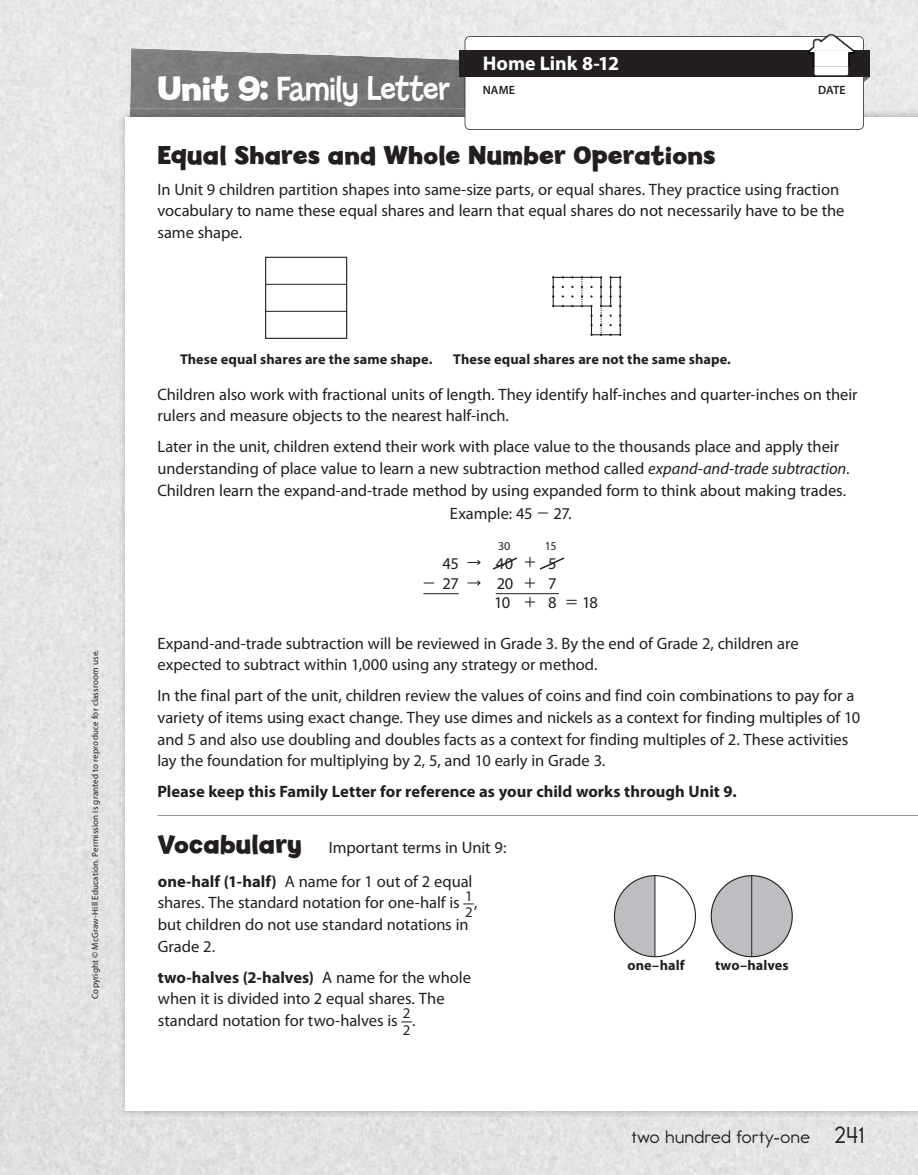
<style>
.page{position:relative;width:918px;height:1175px;background:#fff}
.page>*{position:absolute;margin:0;border:0;box-sizing:border-box;transform-origin:0 0}
.t1{font:36px "Billy";letter-spacing:-.025em;color:#fff}
.t2{font:700 27px "Billy";letter-spacing:.005em;color:#231f20}
.t3{font:700 19.8px "Myriad Pro";letter-spacing:-.005em;color:#fff}
.t4{font:18px "Report School Rg";letter-spacing:.025em;color:#231f20}
.t5{font:16.5px/21.8px "Myriad Pro";letter-spacing:-.005em;color:#231f20}
.t6{font:700 16.5px "Myriad Pro";color:#231f20}
.t7{font:14.85px "Myriad Pro";color:#231f20}
.t8{font:700 14.25px "Myriad Pro";letter-spacing:.005em;color:#231f20}
.t9{font:600 12px "Myriad Pro";letter-spacing:.01em;color:#231f20}
.t10{font:12px "Myriad Pro";color:#231f20}
.t11{font:9px "Myriad Pro";letter-spacing:.015em;color:#231f20}
.s1{font-weight:700}
.s2{font-style:italic}
.s3{font-family:"Uni Math 2"}
.s4{font-family:"Billy";font-weight:700;font-size:27px}
.s5{font-size:23.25px}
</style>
<div class="page">
<div style="left:0;top:0;width:157px;height:1174px;background:#e5e5e5"></div>
<div style="left:157px;top:1118px;width:761px;height:56px;background:#e3e3e3"></div>
<img style="left:130px;top:48px;width:329px;height:60px">
<img style="left:117px;top:268px;width:801px;height:850px">
<img style="left:117px;top:108px;width:52px;height:160px">
<img style="left:870px;top:108px;width:48px;height:9px">
<div style="left:126px;top:117px;width:792px;height:993px;background:#fff"></div>
<svg style="left:459px;top:34px;width:411px;height:96px"></svg>
<svg style="left:614px;top:875px;width:41px;height:81px"></svg>
<svg style="left:711px;top:875px;width:81px;height:81px"></svg>
<hr style="left:655px;top:875px;width:1px;height:81px;background:#231f20">
<hr style="left:751px;top:875px;width:1px;height:81px;background:#231f20">
<hr style="left:158px;top:815px;width:760px;height:1px;background:#939598">
<div style="left:265px;top:257px;width:82px;height:82px;border:1px solid #231f20"></div>
<hr style="left:266px;top:284px;width:81px;height:1px;background:#231f20">
<hr style="left:266px;top:311px;width:81px;height:1px;background:#231f20">
<svg style="left:552px;top:276px;width:69px;height:60px"></svg>
<svg style="left:467px;top:560px;width:14px;height:5px"></svg>
<svg style="left:467px;top:580px;width:14px;height:5px"></svg>
<hr style="left:496px;top:593px;width:63px;height:1px;background:#231f20">
<hr style="left:423px;top:593px;width:36px;height:1px;background:#231f20">
<svg style="left:492px;top:557px;width:26px;height:13px"></svg>
<svg style="left:540px;top:557px;width:25px;height:13px"></svg>
<p class="t11" style="left:92px;top:998px;width:350px;rotate:-90deg">Copyright © McGraw-Hill Education. Permission is granted to reproduce for classroom use.</p>
<p class="t1" style="left:158px;top:76px;width:294px"><span class="s1">U nit 9:</span> Family Letter</p>
<p class="t3" style="left:483px;top:56px;width:138px">Home Link 8-12</p>
<p class="t9" style="left:483px;top:83px;width:34px">NAME</p>
<p class="t9" style="left:818px;top:83px;width:29px">DATE</p>
<p class="t2" style="left:158px;top:146px;width:560px">Equal Shares and Whole Number Operations</p>
<p class="t5" style="left:158px;top:179px;width:689px">In Unit 9 children partition shapes into same-size parts, or equal shares. They practice using fraction vocabulary to name these equal shares and learn that equal shares do not necessarily have to be the same shape.</p>
<p class="t8" style="left:180px;top:354px;width:254px">These equal shares are the same shape.</p>
<p class="t8" style="left:453px;top:354px;width:279px">These equal shares are not the same shape.</p>
<p class="t5" style="left:158px;top:384px;width:702px">Children also work with fractional units of length. They identify half-inches and quarter-inches on their rulers and measure objects to the nearest half-inch.</p>
<p class="t5" style="left:158px;top:437px;width:694px">Later in the unit, children extend their work with place value to the thousands place and apply their understanding of place value to learn a new subtraction method called <span class="s2">expand-and-trade subtraction</span>.<br>Children learn the expand-and-trade method by using expanded form to think about making trades.</p>
<p class="t5" style="left:450px;top:504px;width:123px">Example: 45 <span class="s3">-</span> 27.</p>
<p class="t10" style="left:498px;top:541px;width:14px">30</p>
<p class="t10" style="left:545px;top:541px;width:13px">1 5</p>
<p class="t5" style="left:442px;top:553px;width:18px">45</p>
<p class="t5" style="left:496px;top:553px;width:62px">40 <span class="s3">+</span> 5</p>
<p class="t5" style="left:422px;top:574px;width:38px"><span class="s3">-</span> 27</p>
<p class="t5" style="left:494px;top:575px;width:105px;line-height:18.9px">20<span class="s3">+</span>7<br>10 <span class="s3">+</span> 8 <span class="s3">=</span>18</p>
<p class="t5" style="left:158px;top:633px;width:643px">Expand-and-trade subtraction will be reviewed in Grade 3. By the end of Grade 2, children are expected to subtract within 1,000 using any strategy or method.</p>
<p class="t5" style="left:158px;top:686px;width:704px">In the final part of the unit, children review the values of coins and find coin combinations to pay for a variety of items using exact change. They use dimes and nickels as a context for finding multiples of 10 and 5 and also use doubling and doubles facts as a context for finding multiples of 2. These activities lay the foundation for multiplying by 2, 5, and 10 early in Grade 3.</p>
<p class="t6" style="left:158px;top:785px;width:581px">Please keep this Family Letter for reference as your child works through Unit 9.</p>
<p class="t5" style="left:158px;top:837px;width:350px"><span class="s4">Vocabulary</span> Important terms in Unit 9:</p>
<p class="t5" style="left:158px;top:871px;width:321px"><span class="s1">one-half (1-half)</span> A name for 1 out of 2 equal shares. The standard notation for one-half is <sup>_</sup><sup>1</sup>,</p>
<p class="t7" style="left:465px;top:906px;width:9px">2</p>
<p class="t5" style="left:158px;top:915px;width:312px">but children do not use standard notations in<br>Grade 2.</p>
<p class="t5" style="left:158px;top:967px;width:315px"><span class="s1">two-halves (2-halves)</span> A name for the whole when it is divided into 2 equal shares. The standard notation for two-halves is <sup>_</sup><sup>2</sup>.</p>
<p class="t7" style="left:403px;top:1024px;width:9px">2</p>
<p class="t8" style="left:628px;top:960px;width:59px">one–half</p>
<p class="t8" style="left:715px;top:960px;width:75px">two–halves</p>
<p class="t4" style="left:632px;top:1126px;width:234px">two hundred forty-one <span class="s5">241</span></p>
</div>
